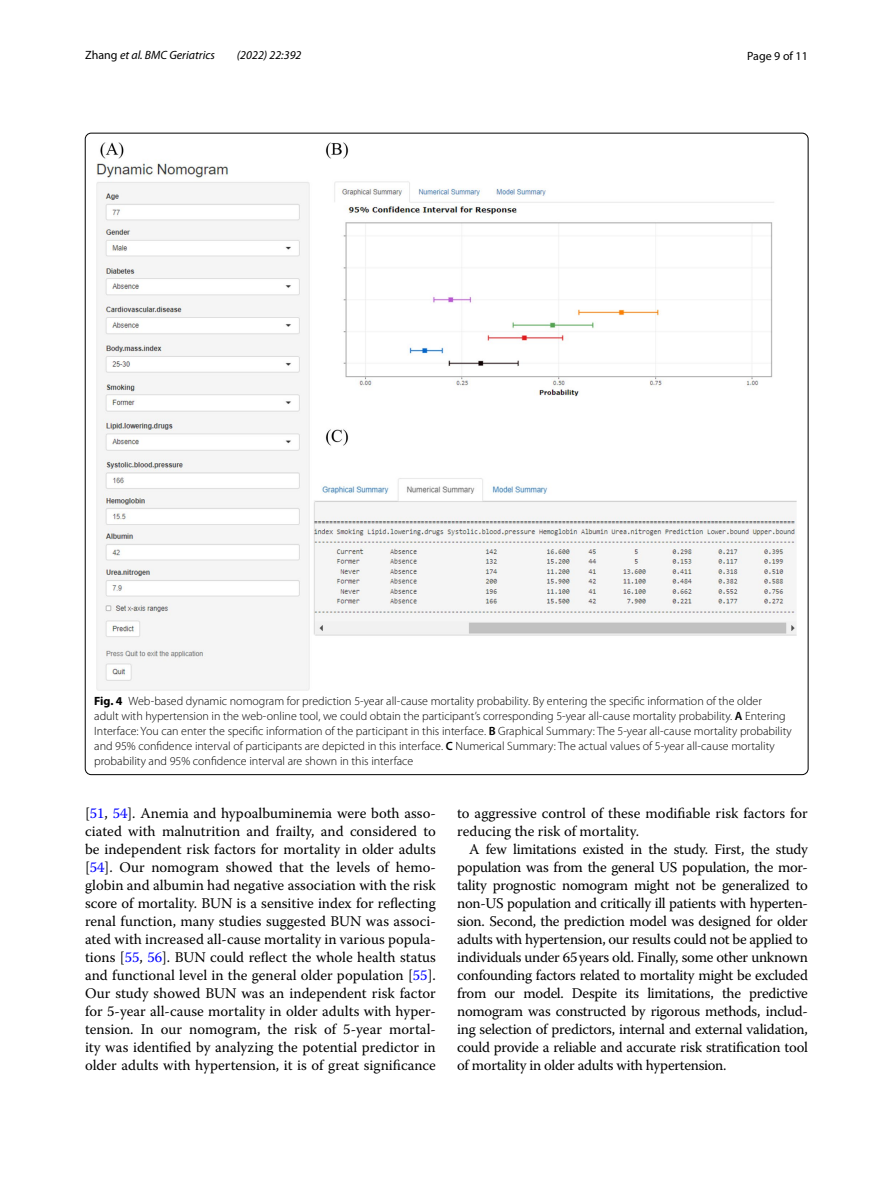
<style>
.page{position:relative;width:893px;height:1187px;background:#fff}
.page>*{position:absolute;margin:0;border:0;box-sizing:border-box;transform-origin:0 0}
.t1{font:14.7px/18px "Warnock Pro";color:#000;text-align:justify}
.t2{font:300 12px/15px "Myriad Pro";color:#000}
.t3{font:italic 12px "Myriad Pro";color:#000}
.t4{font:12px "Myriad Pro";color:#000}
.s1{font-style:normal}
.s2{font-weight:700}
.s3{font-weight:600}
.s4{color:#00f}
</style>
<div class="page">
<img style="left:96px;top:142px;width:701px;height:548px">
<p class="t3" style="left:85px;top:48px;width:131px"><span class="s1">Zhang</span> et al. BMC Geriatrics</p>
<p class="t3" style="left:237px;top:48px;width:66px">(2022) 22:392</p>
<p class="t4" style="left:747px;top:48px;width:62px">Page 9 of 11</p>
<p class="t2" style="left:94px;top:694px;width:699px"><span class="s2">Fig. 4</span> Web-based dynamic nomogram for prediction 5-year all-cause mortality probability. By entering the specific information of the older<br>adult with hypertension in the web-online tool, we could obtain the participant’s corresponding 5-year all-cause mortality probability. <span class="s3">A</span> Entering Interface: You can enter the specific information of the participant in this interface. <span class="s3">B</span> Graphical Summary: The 5-year all-cause mortality probability and 95% confidence interval of participants are depicted in this interface. <span class="s3">C</span> Numerical Summary: The actual values of 5-year all-cause mortality probability and 95% confidence interval are shown in this interface</p>
<p class="t1" style="left:85px;top:804px;width:352px">[<span class="s4">51</span>, <span class="s4">54</span>]. Anemia and hypoalbuminemia were both asso&shy;ciated with malnutrition and frailty, and considered to be independent risk factors for mortality in older adults [<span class="s4">54</span>]. Our nomogram showed that the levels of hemo&shy;globin and albumin had negative association with the risk score of mortality. BUN is a sensitive index for reflecting renal function, many studies suggested BUN was associ&shy;ated with increased all-cause mortality in various popula&shy;tions [<span class="s4">55</span>, <span class="s4">56</span>]. BUN could reflect the whole health status and functional level in the general older population [<span class="s4">55</span>].<br>Our study showed BUN was an independent risk factor for 5-year all-cause mortality in older adults with hyper&shy;tension. In our nomogram, the risk of 5-year mortal&shy;ity was identified by analyzing the potential predictor in older adults with hypertension, it is of great significance</p>
<p class="t1" style="left:457px;top:804px;width:352px">to aggressive control of these modifiable risk factors for reducing the risk of mortality.</p>
<p class="t1" style="left:457px;top:840px;width:352px;text-indent:12px">A few limitations existed in the study. First, the study population was from the general US population, the mor&shy;tality prognostic nomogram might not be generalized to non-US population and critically ill patients with hyperten&shy;sion. Second, the prediction model was designed for older adults with hypertension, our results could not be applied to individuals under 65years old. Finally, some other unknown confounding factors related to mortality might be excluded from our model. Despite its limitations, the predictive nomogram was constructed by rigorous methods, includ&shy;ing selection of predictors, internal and external validation, could provide a reliable and accurate risk stratification tool of mortality in older adults with hypertension.</p>
</div>
